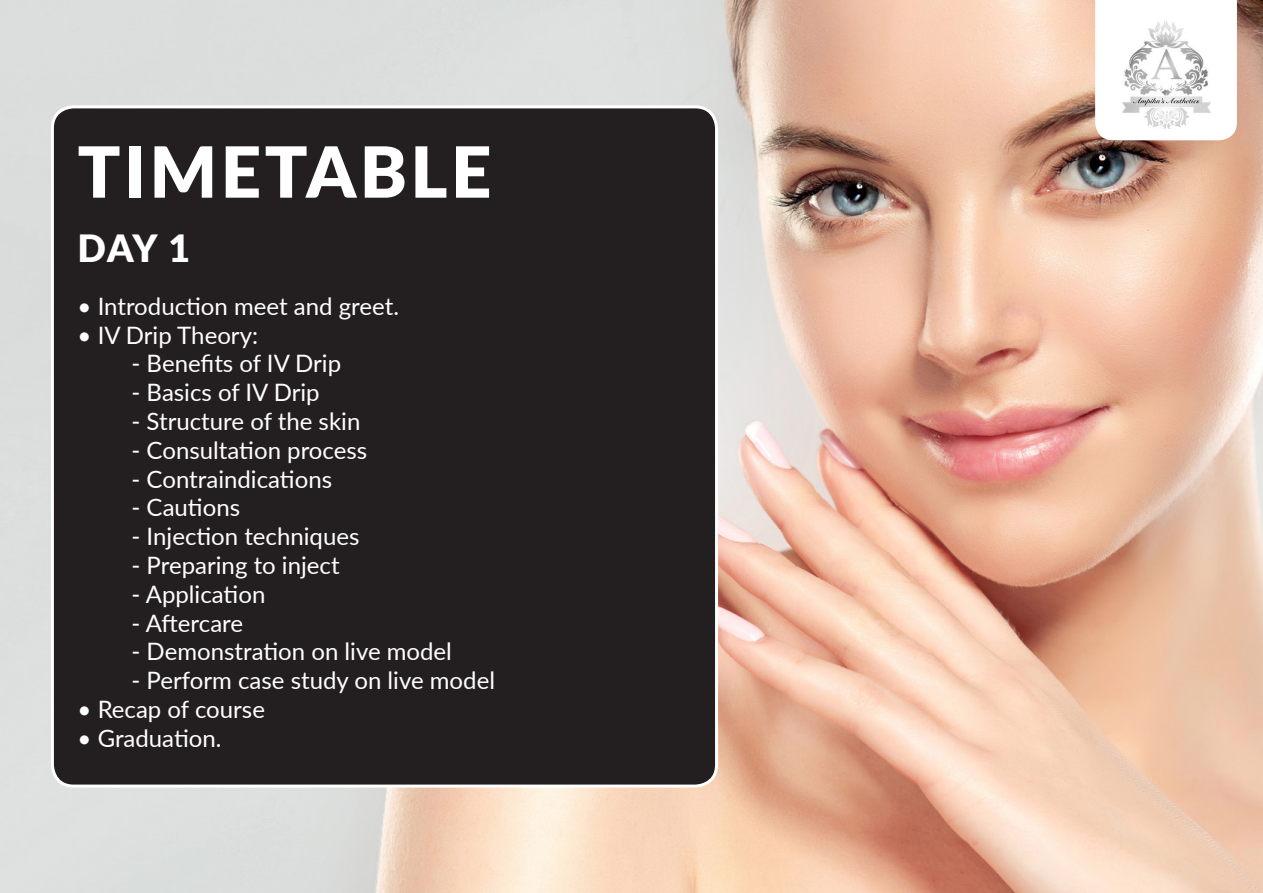
<style>
.page{position:relative;width:1263px;height:893px;background:#fff}
.page>*{position:absolute;margin:0;border:0;box-sizing:border-box;transform-origin:0 0}
.t1{font:900 70.5px "Lato";letter-spacing:.05em;color:#fff}
.t2{font:900 37.5px "Lato";color:#fff}
.t3{font:24px "Lato";color:#fff}
</style>
<div class="page">
<img style="left:0;top:0;width:1263px;height:893px">
<div style="left:52px;top:107px;width:664px;height:679px;background:#231f20;border-radius:21px"></div>
<div style="left:51px;top:105px;width:667px;height:683px;border:3px solid #fff;border-radius:21px"></div>
<svg style="left:1095px;top:0;width:142px;height:140px"></svg>
<img style="left:1122px;top:22px;width:88px;height:106px">
<p class="t1" style="left:78px;top:119px;width:415px">TIMETABLE</p>
<p class="t2" style="left:78px;top:220px;width:114px">DAY 1</p>
<p class="t3" style="left:78px;top:289px;width:323px">• Introduction meet and greet.</p>
<p class="t3" style="left:78px;top:318px;width:182px">• IV Drip Theory:</p>
<p class="t3" style="left:132px;top:346px;width:211px">- Benefits of IV Drip</p>
<p class="t3" style="left:132px;top:375px;width:190px">- Basics of IV Drip</p>
<p class="t3" style="left:132px;top:404px;width:230px">- Structure of the skin</p>
<p class="t3" style="left:132px;top:433px;width:237px">- Consultation process</p>
<p class="t3" style="left:132px;top:462px;width:202px">- Contraindications</p>
<p class="t3" style="left:132px;top:490px;width:110px">- Cautions</p>
<p class="t3" style="left:132px;top:519px;width:229px">- Injection techniques</p>
<p class="t3" style="left:132px;top:548px;width:209px">- Preparing to inject</p>
<p class="t3" style="left:132px;top:577px;width:135px">- Application</p>
<p class="t3" style="left:132px;top:606px;width:113px">- Aftercare</p>
<p class="t3" style="left:132px;top:634px;width:322px">- Demonstration on live model</p>
<p class="t3" style="left:132px;top:663px;width:365px">- Perform case study on live model</p>
<p class="t3" style="left:78px;top:692px;width:189px">• Recap of course</p>
<p class="t3" style="left:78px;top:721px;width:145px">• Graduation.</p>
</div>
